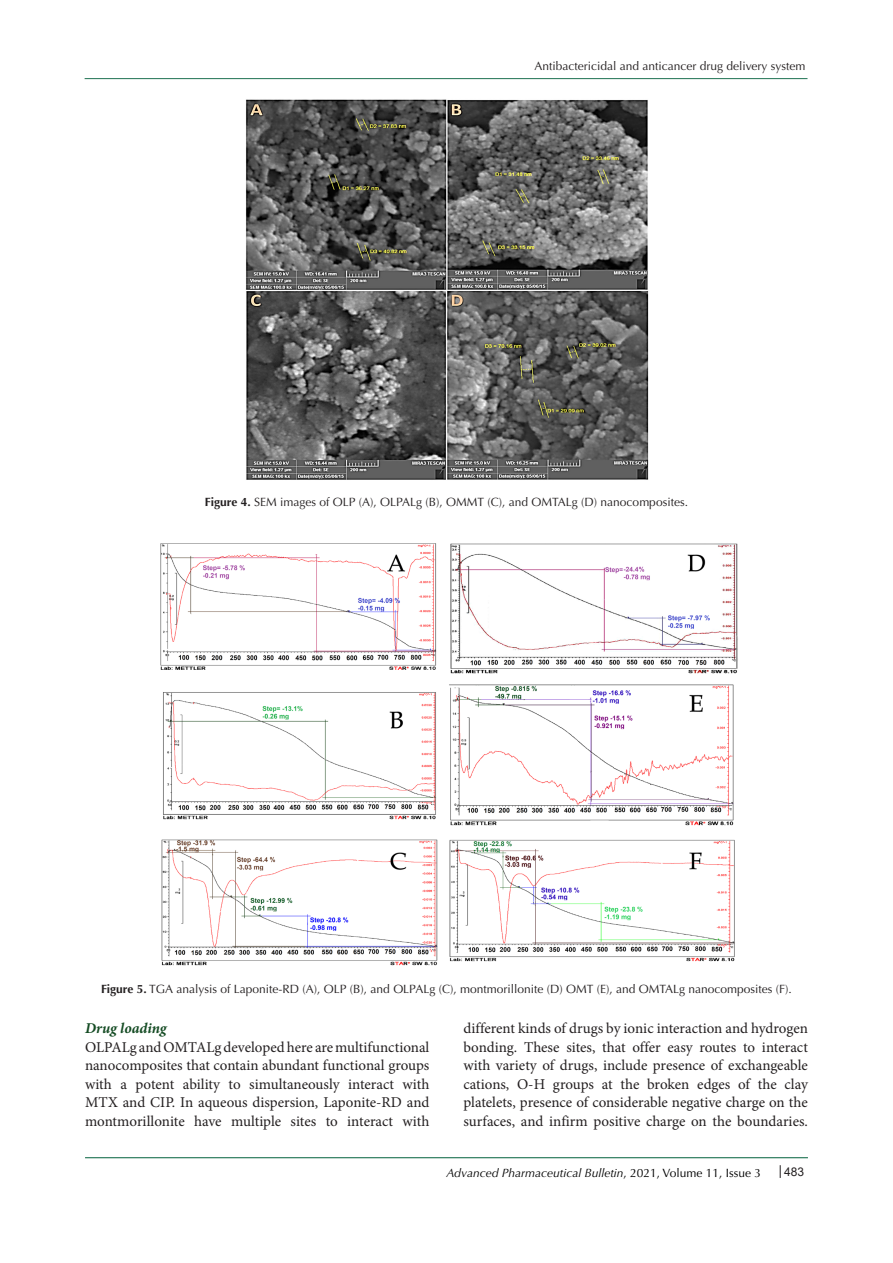
<style>
.page{position:relative;width:893px;height:1263px;background:#fff}
.page>*{position:absolute;margin:0;border:0;box-sizing:border-box;transform-origin:0 0}
.t1{font:15px/18.6px "Minion Pro";color:#231f20;text-align:justify}
.t2{font:italic 700 15px "Minion Pro";letter-spacing:-.005em;color:#144b23}
.t3{font:12px "Optima LT Std";color:#231f20}
.t4{font:italic 12px "Optima LT Std";color:#000}
.t5{font:12px "Arial";color:#231f20}
.s1{font-weight:700}
.s2{font-style:normal}
</style>
<div class="page">
<svg style="left:780px;top:1165px;width:1px;height:13px"></svg>
<hr style="left:85px;top:1157px;width:723px;height:1px;background:#1e7252">
<hr style="left:85px;top:78px;width:722px;height:1px;background:#1e7252">
<img style="left:246px;top:99px;width:403px;height:381px">
<img style="left:160px;top:543px;width:578px;height:423px">
<p class="t3" style="left:534px;top:59px;width:273px">Antibactericidal and anticancer drug delivery system</p>
<p class="t3" style="left:205px;top:495px;width:484px"><span class="s1">Figure 4.</span> SEM images of OLP (A), OLPALg (B), OMMT (C), and OMTALg (D) nanocomposites.</p>
<p class="t3" style="left:101px;top:982px;width:692px"><span class="s1">Figure 5.</span> TGA analysis of Laponite-RD (A), OLP (B), and OLPALg (C), montmorillonite (D) OMT (E), and OMTALg nanocomposites (F).</p>
<p class="t2" style="left:85px;top:1017px;width:83px">Drug loading</p>
<p class="t1" style="left:85px;top:1037px;width:346px">OLPALg and OMTALg developed here are multifunctional nanocomposites that contain abundant functional groups with a potent ability to simultaneously interact with MTX and CIP. In aqueous dispersion, Laponite-RD and montmorillonite have multiple sites to interact with</p>
<p class="t1" style="left:463px;top:1019px;width:346px">different kinds of drugs by ionic interaction and hydrogen bonding. These sites, that offer easy routes to interact with variety of drugs, include presence of exchangeable cations, O-H groups at the broken edges of the clay platelets, presence of considerable negative charge on the surfaces, and infirm positive charge on the boundaries.</p>
<p class="t4" style="left:446px;top:1165px;width:316px">Advanced Pharmaceutical Bulletin<span class="s2">, 2021, Volume 11, Issue 3</span></p>
<p class="t5" style="left:784px;top:1164px;width:22px">483</p>
</div>
